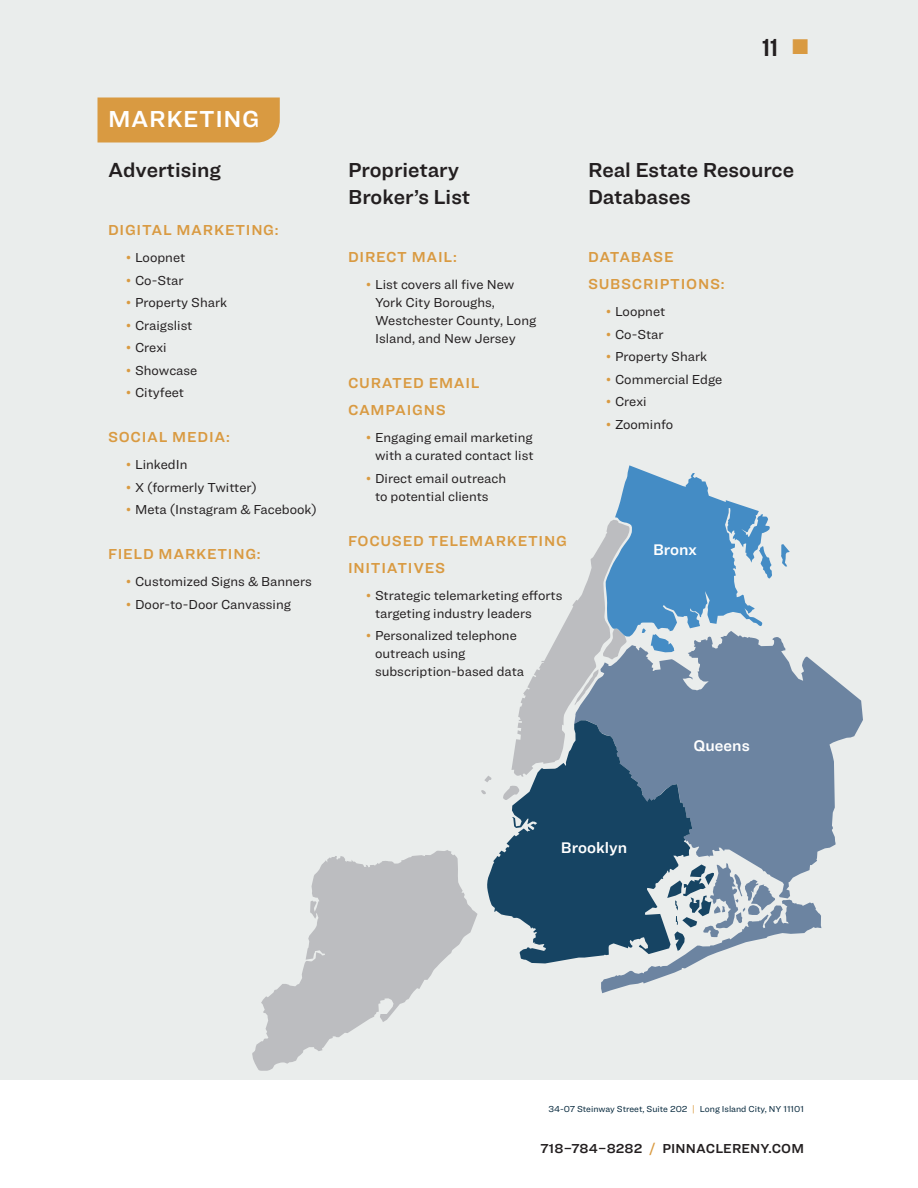
<style>
.page{position:relative;width:918px;height:1188px;background:#fff}
.page>*{position:absolute;margin:0;border:0;box-sizing:border-box;transform-origin:0 0}
.t1{font:700 25.5px "Ringside Compressed";color:#231f20}
.CP__Section_Title_16pt_Semibold_Paper__r{font:600 24px "Ringside";letter-spacing:.025em;color:#fff}
.CP__Heading_14pt_Semi_black{font:600 21px/27px "Ringside";color:#231f20}
.t2{font:600 16.05px "Ringside";color:#fff}
.CP__Heading_10pt_Semi_Gold{font:600 15px/27px "Ringside";letter-spacing:.05em;color:#d99a41}
.t3{font:13.5px/18px "Ringside";color:#231f20}
.t4{font:600 13.5px "Ringside";letter-spacing:.01em;color:#231f20}
.t5{font:9px "Ringside";color:#002439}
.s1{color:#d99a41}
</style>
<div class="page">
<div style="left:0;top:0;width:918px;height:1080px;background:#eaedec"></div>
<svg style="left:252px;top:850px;width:226px;height:221px;fill:#bcbdc0"></svg>
<svg style="left:692px;top:637px;width:171px;height:226px;fill:#6c84a1"></svg>
<svg style="left:481px;top:790px;width:5px;height:4px"></svg>
<svg style="left:518px;top:465px;width:254px;height:312px"></svg>
<svg style="left:781px;top:544px;width:9px;height:22px"></svg>
<svg style="left:487px;top:720px;width:205px;height:243px;fill:#164463"></svg>
<svg style="left:601px;top:863px;width:220px;height:130px"></svg>
<div style="left:98px;top:98px;width:182px;height:44px;background:#d99a41"></div>
<p class="CP__Section_Title_16pt_Semibold_Paper__r" style="left:108px;top:101px;width:153px">MARKETING</p>
<p class="CP__Heading_14pt_Semi_black" style="left:108px;top:155px;width:115px">Advertising</p>
<p class="CP__Heading_10pt_Semi_Gold" style="left:108px;top:216px;width:172px">DIGITAL MARKETING:</p>
<p class="t3" style="left:126px;top:248px;width:61px"><span class="s1">•</span> Loopnet</p>
<p class="t3" style="left:126px;top:271px;width:59px"><span class="s1">•</span> Co-Star</p>
<p class="t3" style="left:126px;top:293px;width:103px"><span class="s1">•</span> Property Shark</p>
<p class="t3" style="left:126px;top:316px;width:68px"><span class="s1">•</span> Craigslist</p>
<p class="t3" style="left:126px;top:338px;width:42px"><span class="s1">•</span> Crexi</p>
<p class="t3" style="left:126px;top:361px;width:73px"><span class="s1">•</span> Showcase</p>
<p class="t3" style="left:126px;top:383px;width:60px"><span class="s1">•</span> Cityfeet</p>
<p class="CP__Heading_10pt_Semi_Gold" style="left:108px;top:423px;width:123px">SOCIAL MEDIA:</p>
<p class="t3" style="left:126px;top:455px;width:63px"><span class="s1">•</span> LinkedIn</p>
<p class="t3" style="left:126px;top:478px;width:132px"><span class="s1">•</span> X (formerly Twitter)</p>
<p class="t3" style="left:126px;top:500px;width:192px"><span class="s1">•</span> Meta (Instagram &amp; Facebook)</p>
<p class="CP__Heading_10pt_Semi_Gold" style="left:108px;top:540px;width:154px">FIELD MARKETING:</p>
<p class="t3" style="left:126px;top:572px;width:187px"><span class="s1">•</span> Customized Signs &amp; Banners</p>
<p class="t3" style="left:126px;top:595px;width:167px"><span class="s1">•</span> Door-to-Door Canvassing</p>
<h1 class="t1" style="left:762px;top:30px;width:49px">11 <span class="s1">■</span></h1>
<p class="CP__Heading_14pt_Semi_black" style="left:348px;top:155px;width:124px">Proprietary<br>Broker’s List</p>
<p class="CP__Heading_10pt_Semi_Gold" style="left:348px;top:243px;width:110px">DIRECT MAIL:</p>
<p class="t3" style="left:375px;top:275px;width:163px;text-indent:-9px"><span class="s1">•</span> List covers all five New<br>York City Boroughs,<br>Westchester County, Long<br>Island, and New Jersey</p>
<p class="CP__Heading_10pt_Semi_Gold" style="left:348px;top:369px;width:133px">CURATED EMAIL<br>CAMPAIGNS</p>
<p class="t3" style="left:366px;top:428px;width:169px;text-align:right"><span class="s1">•</span> Engaging email marketing with a curated contact list</p>
<p class="t3" style="left:375px;top:469px;width:133px;text-indent:-9px"><span class="s1">•</span> Direct email outreach to potential clients</p>
<p class="CP__Heading_10pt_Semi_Gold" style="left:348px;top:527px;width:220px">FOCUSED TELEMARKETING<br>INITIATIVES</p>
<p class="t3" style="left:375px;top:586px;width:189px;text-indent:-9px"><span class="s1">•</span> Strategic telemarketing efforts targeting industry leaders</p>
<p class="t3" style="left:375px;top:626px;width:151px;text-indent:-9px"><span class="s1">•</span> Personalized telephone outreach using subscription-based data</p>
<p class="CP__Heading_14pt_Semi_black" style="left:588px;top:155px;width:208px">Real Estate Resource<br>Databases</p>
<p class="CP__Heading_10pt_Semi_Gold" style="left:588px;top:243px;width:138px">DATABASE<br>SUBSCRIPTIONS:</p>
<p class="t3" style="left:606px;top:302px;width:61px"><span class="s1">•</span> Loopnet</p>
<p class="t3" style="left:606px;top:325px;width:59px"><span class="s1">•</span> Co-Star</p>
<p class="t3" style="left:606px;top:347px;width:103px"><span class="s1">•</span> Property Shark</p>
<p class="t3" style="left:606px;top:370px;width:118px"><span class="s1">•</span> Commercial Edge</p>
<p class="t3" style="left:606px;top:392px;width:42px"><span class="s1">•</span> Crexi</p>
<p class="t3" style="left:606px;top:415px;width:69px"><span class="s1">•</span> Zoominfo</p>
<p class="t2" style="left:653px;top:537px;width:45px">Bronx</p>
<p class="t2" style="left:694px;top:734px;width:58px">Queens</p>
<p class="t2" style="left:561px;top:835px;width:68px">Brooklyn</p>
<p class="t5" style="left:548px;top:1103px;width:257px">34-07 Steinway Street, Suite 202 <span class="s1">|</span> Long Island City, NY 11101</p>
<p class="t4" style="left:541px;top:1138px;width:265px">718–784–8282 <span class="s1">/</span> PINNACLERENY.COM</p>
</div>
